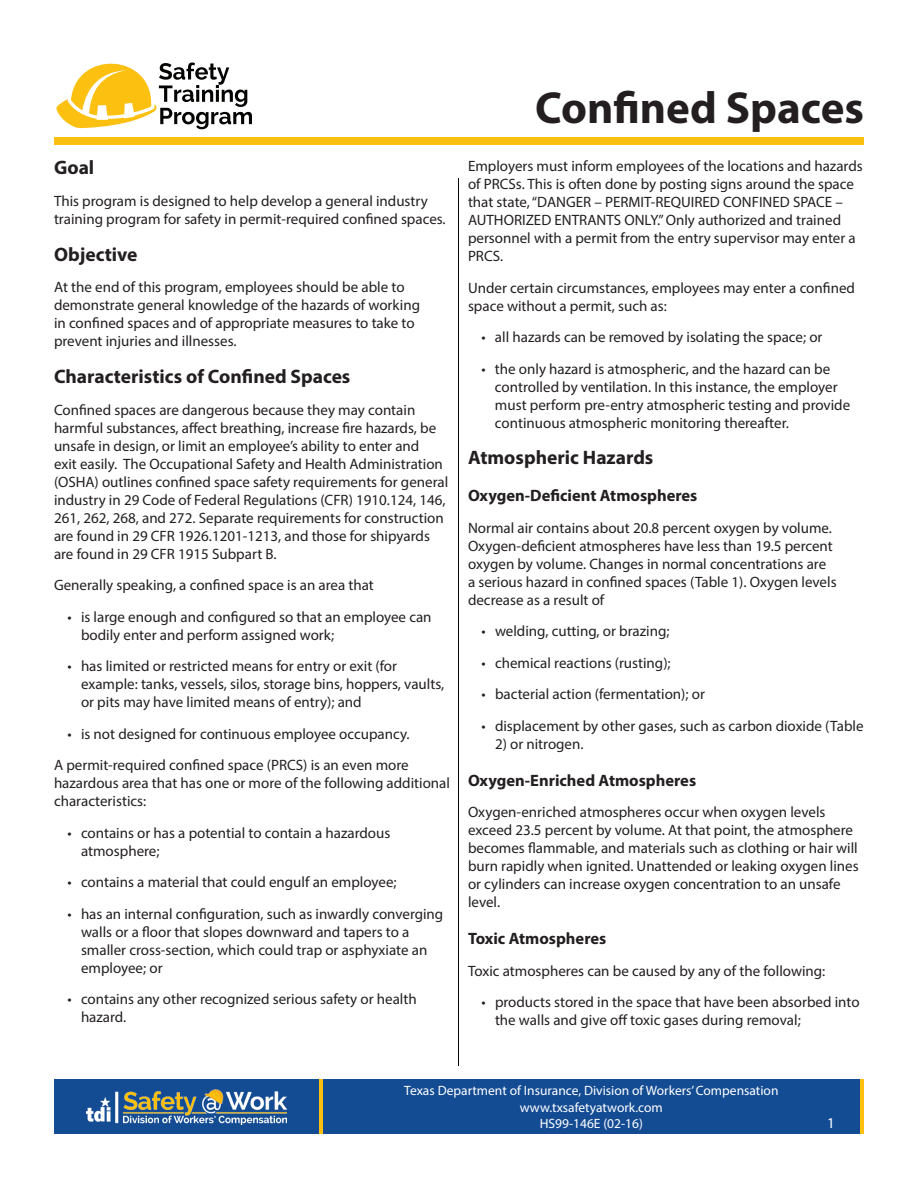
<style>
.page{position:relative;width:918px;height:1188px;background:#fff}
.page>*{position:absolute;margin:0;border:0;box-sizing:border-box;transform-origin:0 0}
.t1{font:700 45px "Myriad Pro";color:#231f20}
.t2{font:700 19.5px "Myriad Pro";color:#231f20}
.t3{font:700 16.5px "Myriad Pro";color:#231f20}
.t4{font:15px/18px "Myriad Pro";color:#231f20}
.t5{font:15px "Myriad Pro";color:#fff}
.t6{font:13.5px/16.5px "Myriad Pro";color:#fff;text-align:center}
</style>
<div class="page">
<div style="left:54px;top:1080px;width:810px;height:54px;background:#144c94"></div>
<hr style="left:319px;top:1080px;width:4px;height:54px;background:#fdc011">
<hr style="left:860px;top:1080px;width:4px;height:54px;background:#fdc011">
<svg style="left:56px;top:62px;width:196px;height:67px"></svg>
<hr style="left:459px;top:178px;width:1px;height:888px;background:#040503">
<div style="left:54px;top:138px;width:810px;height:7px;background:#fdc011"></div>
<img style="left:87px;top:1089px;width:199px;height:36px">
<h2 class="t2" style="left:54px;top:155px;width:42px">Goal</h2>
<p class="t4" style="left:54px;top:192px;width:393px">This program is designed to help develop a general industry training program for safety in permit-required confined spaces.</p>
<h1 class="t2" style="left:54px;top:242px;width:85px">Objective</h1>
<p class="t4" style="left:54px;top:278px;width:368px">At the end of this program, employees should be able to demonstrate general knowledge of the hazards of working in confined spaces and of appropriate measures to take to prevent injuries and illnesses.</p>
<h2 class="t2" style="left:54px;top:364px;width:298px">Characteristics of Confined Spaces</h2>
<p class="t4" style="left:54px;top:401px;width:396px">Confined spaces are dangerous because they may contain harmful substances, affect breathing, increase fire hazards, be unsafe in design, or limit an employee’s ability to enter and<br>exit easily. The Occupational Safety and Health Administration (OSHA) outlines confined space safety requirements for general industry in 29 Code of Federal Regulations (CFR) 1910.124, 146, 261, 262, 268, and 272. Separate requirements for construction are found in 29 CFR 1926.1201-1213, and those for shipyards are found in 29 CFR 1915 Subpart B.</p>
<p class="t4" style="left:54px;top:576px;width:321px">Generally speaking, a confined space is an area that</p>
<p class="t4" style="left:81px;top:608px;width:352px;text-indent:-14px">• is large enough and configured so that an employee can bodily enter and perform assigned work;</p>
<p class="t4" style="left:81px;top:657px;width:365px;text-indent:-14px">• has limited or restricted means for entry or exit (for example: tanks, vessels, silos, storage bins, hoppers, vaults, or pits may have limited means of entry); and</p>
<p class="t4" style="left:54px;top:718px;width:357px;line-height:31.5px;text-align:right">• is not designed for continuous employee occupancy.<br>A permit-required confined space (PRCS) is an even more</p>
<p class="t4" style="left:54px;top:774px;width:398px">hazardous area that has one or more of the following additional characteristics:</p>
<p class="t4" style="left:81px;top:824px;width:311px;text-indent:-14px">• contains or has a potential to contain a hazardous atmosphere;</p>
<p class="t4" style="left:68px;top:873px;width:331px">• contains a material that could engulf an employee;</p>
<p class="t4" style="left:81px;top:905px;width:364px;text-indent:-14px">• has an internal configuration, such as inwardly converging walls or a floor that slopes downward and tapers to a smaller cross-section, which could trap or asphyxiate an employee; or</p>
<p class="t4" style="left:81px;top:990px;width:337px;text-indent:-14px">• contains any other recognized serious safety or health hazard.</p>
<h1 class="t1" style="left:535px;top:79px;width:330px">Confined Spaces</h1>
<p class="t4" style="left:468px;top:157px;width:396px">Employers must inform employees of the locations and hazards of PRCSs. This is often done by posting signs around the space that state, “DANGER – PERMIT-REQUIRED CONFINED SPACE – AUTHORIZED ENTRANTS ONLY.” Only authorized and trained personnel with a permit from the entry supervisor may enter a PRCS.</p>
<p class="t4" style="left:468px;top:278px;width:389px">Under certain circumstances, employees may enter a confined space without a permit, such as:</p>
<p class="t4" style="left:481px;top:328px;width:343px">• all hazards can be removed by isolating the space; or</p>
<p class="t4" style="left:495px;top:359px;width:357px;text-indent:-14px">• the only hazard is atmospheric, and the hazard can be controlled by ventilation. In this instance, the employer must perform pre-entry atmospheric testing and provide continuous atmospheric monitoring thereafter.</p>
<h2 class="t2" style="left:468px;top:445px;width:187px">Atmospheric Hazards</h2>
<h3 class="t3" style="left:468px;top:485px;width:231px">Oxygen-Deficient Atmospheres</h3>
<p class="t4" style="left:468px;top:519px;width:370px">Normal air contains about 20.8 percent oxygen by volume.<br>Oxygen-deficient atmospheres have less than 19.5 percent oxygen by volume. Changes in normal concentrations are a serious hazard in confined spaces (Table 1). Oxygen levels decrease as a result of</p>
<p class="t4" style="left:482px;top:622px;width:190px">• welding, cutting, or brazing;</p>
<p class="t4" style="left:482px;top:654px;width:191px">• chemical reactions (rusting);</p>
<p class="t4" style="left:482px;top:685px;width:225px">• bacterial action (fermentation); or</p>
<p class="t4" style="left:482px;top:717px;width:384px">• displacement by other gases, such as carbon dioxide (Table</p>
<p class="t4" style="left:495px;top:735px;width:90px">2) or nitrogen.</p>
<h3 class="t3" style="left:468px;top:769px;width:230px">Oxygen-Enriched Atmospheres</h3>
<p class="t4" style="left:468px;top:803px;width:392px">Oxygen-enriched atmospheres occur when oxygen levels exceed 23.5 percent by volume. At that point, the atmosphere becomes flammable, and materials such as clothing or hair will burn rapidly when ignited. Unattended or leaking oxygen lines or cylinders can increase oxygen concentration to an unsafe level.</p>
<h3 class="t3" style="left:468px;top:928px;width:140px">Toxic Atmospheres</h3>
<p class="t4" style="left:468px;top:961px;width:359px">Toxic atmospheres can be caused by any of the following:</p>
<p class="t4" style="left:495px;top:993px;width:366px;text-indent:-14px">• products stored in the space that have been absorbed into the walls and give off toxic gases during removal;</p>
<p class="t6" style="left:404px;top:1083px;width:376px">Texas Department of Insurance, Division of Workers’ Compensation www.txsafetyatwork.com<br>HS99-146E (02-16)</p>
<p class="t5" style="left:827px;top:1114px;width:9px">1</p>
</div>
